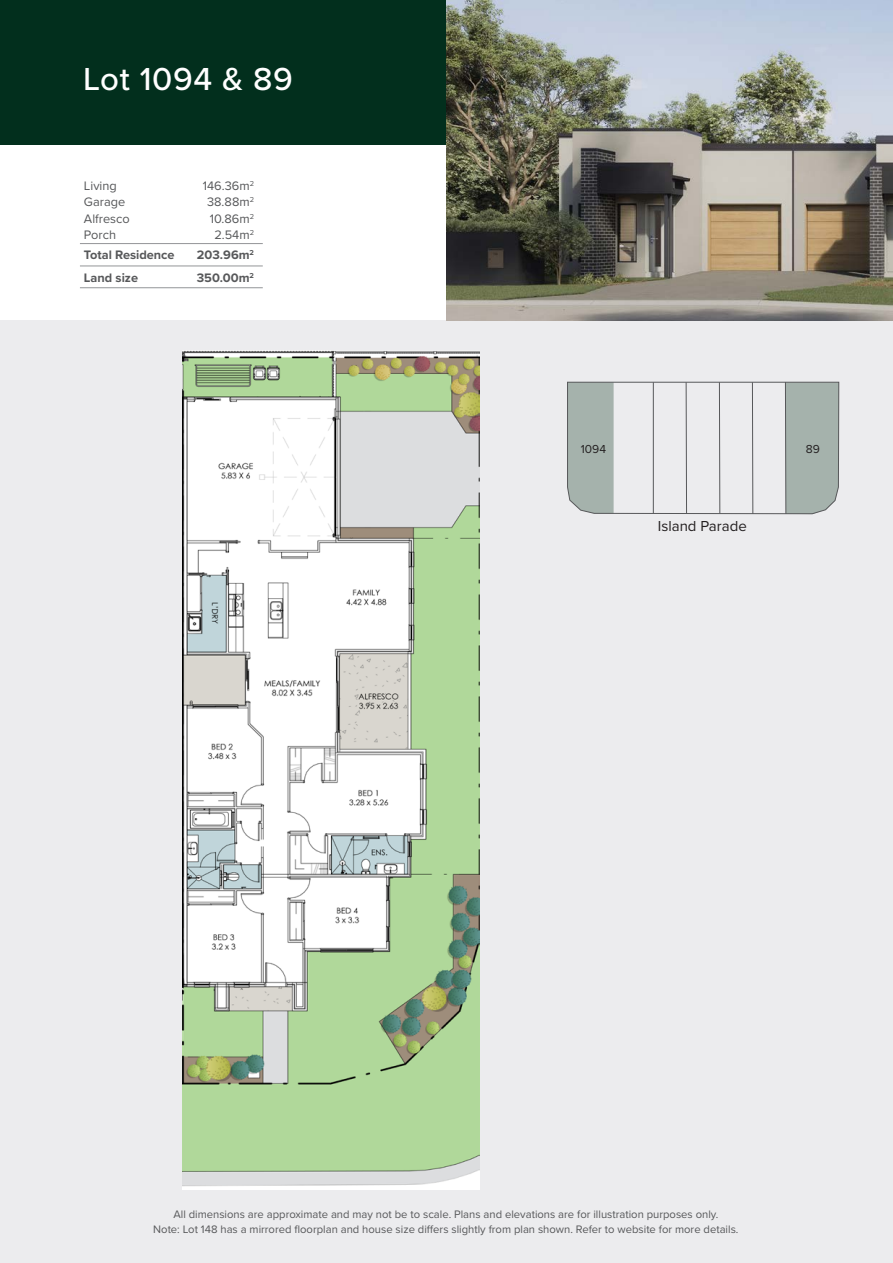
<style>
.page{position:relative;width:893px;height:1263px;background:#fff}
.page>*{position:absolute;margin:0;border:0;box-sizing:border-box;transform-origin:0 0}
.t1{font:500 33px "Proxima Nova";letter-spacing:.02em;color:#fff}
.t2{font:15px "Proxima Nova";color:#231f20}
.t3{font:12.75px "Proxima Nova";color:#57585a}
.t4{font:700 12.75px "Proxima Nova";color:#57585a}
.t5{font:12px "Proxima Nova";color:#231f20}
.t6{font:11.25px/15px "Proxima Nova";color:#57585a;text-align:center}
</style>
<div class="page">
<div style="left:0;top:320px;width:893px;height:943px;background:#ececee"></div>
<div style="left:0;top:0;width:446px;height:144px;background:#022f1d"></div>
<img style="left:446px;top:0;width:447px;height:320px">
<hr style="left:80px;top:287px;width:183px;height:1px;background:#939598">
<hr style="left:80px;top:243px;width:183px;height:1px;background:#939598">
<hr style="left:80px;top:266px;width:183px;height:1px;background:#939598">
<img style="left:183px;top:350px;width:296px;height:840px">
<svg style="left:567px;top:382px;width:272px;height:132px"></svg>
<hr style="left:653px;top:382px;width:1px;height:131px;background:#57585a">
<hr style="left:686px;top:382px;width:1px;height:131px;background:#57585a">
<hr style="left:719px;top:382px;width:1px;height:131px;background:#57585a">
<hr style="left:752px;top:382px;width:1px;height:132px;background:#57585a">
<hr style="left:785px;top:382px;width:1px;height:132px;background:#57585a">
<h1 class="t1" style="left:83px;top:55px;width:211px">Lot 1094 &amp; 89</h1>
<p class="t3" style="left:84px;top:176px;width:34px">Living</p>
<p class="t3" style="left:203px;top:176px;width:53px">146.36m<sup>2</sup></p>
<p class="t3" style="left:84px;top:193px;width:43px">Garage</p>
<p class="t3" style="left:207px;top:193px;width:48px">38.88m<sup>2</sup></p>
<p class="t3" style="left:84px;top:209px;width:47px">Alfresco</p>
<p class="t3" style="left:210px;top:209px;width:46px">10.86m<sup>2</sup></p>
<p class="t3" style="left:84px;top:226px;width:34px">Porch</p>
<p class="t3" style="left:214px;top:226px;width:41px">2.54m<sup>2</sup></p>
<p class="t4" style="left:84px;top:245px;width:92px">Total Residence</p>
<p class="t4" style="left:197px;top:245px;width:59px">203.96m<sup>2</sup></p>
<p class="t4" style="left:84px;top:268px;width:56px">Land size</p>
<p class="t4" style="left:197px;top:268px;width:59px">350.00m<sup>2</sup></p>
<p class="t5" style="left:581px;top:440px;width:27px">1094</p>
<p class="t5" style="left:806px;top:440px;width:16px">89</p>
<h2 class="t2" style="left:658px;top:515px;width:90px">Island Parade</h2>
<p class="t6" style="left:153px;top:1207px;width:587px">All dimensions are approximate and may not be to scale. Plans and elevations are for illustration purposes only.<br>Note: Lot 148 has a mirrored floorplan and house size differs slightly from plan shown. Refer to website for more details.</p>
</div>
